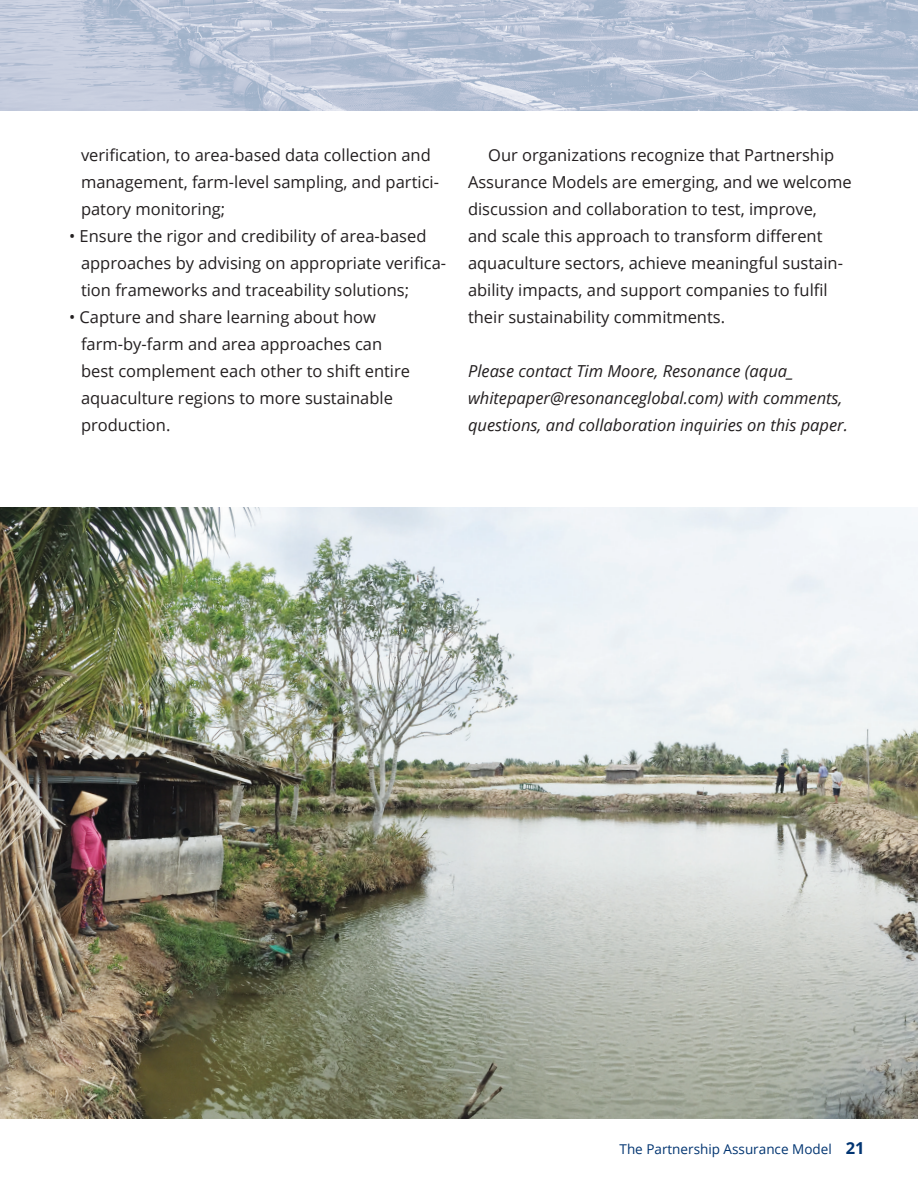
<style>
.page{position:relative;width:918px;height:1188px;background:#fff}
.page>*{position:absolute;margin:0;border:0;box-sizing:border-box;transform-origin:0 0}
.t1{font:16.5px/27px "Open Sans";color:#231f20}
.t2{font:italic 16.5px/27px "Open Sans";color:#231f20}
.t3{font:13.5px "Open Sans";color:#013471}
.s1{font-weight:700;font-size:16.5px}
</style>
<div class="page">
<img style="left:0;top:0;width:918px;height:110px">
<img style="left:0;top:508px;width:918px;height:611px">
<p class="t1" style="left:81px;top:141px;width:351px">verification, to area-based data collection and</p>
<p class="t1" style="left:81px;top:168px;width:360px">management, farm-level sampling, and partici&shy;patory monitoring;</p>
<p class="t1" style="left:81px;top:222px;width:367px;text-indent:-12px">• Ensure the rigor and credibility of area-based approaches by advising on appropriate verifica&shy;tion frameworks and traceability solutions;</p>
<p class="t1" style="left:81px;top:303px;width:331px;text-indent:-12px">• Capture and share learning about how farm-by-farm and area approaches can best complement each other to shift entire aquaculture regions to more sustainable production.</p>
<p class="t1" style="left:468px;top:141px;width:385px;text-indent:20px">Our organizations recognize that Partnership Assurance Models are emerging, and we welcome discussion and collaboration to test, improve,<br>and scale this approach to transform different aquaculture sectors, achieve meaningful sustain&shy;ability impacts, and support companies to fulfil their sustainability commitments.</p>
<p class="t2" style="left:468px;top:357px;width:381px">Please contact Tim Moore, Resonance (aqua_ whitepaper@resonanceglobal.com) with comments, questions, and collaboration inquiries on this paper.</p>
<p class="t3" style="left:620px;top:1140px;width:247px">The Partnership Assurance Model <span class="s1">21</span></p>
</div>
